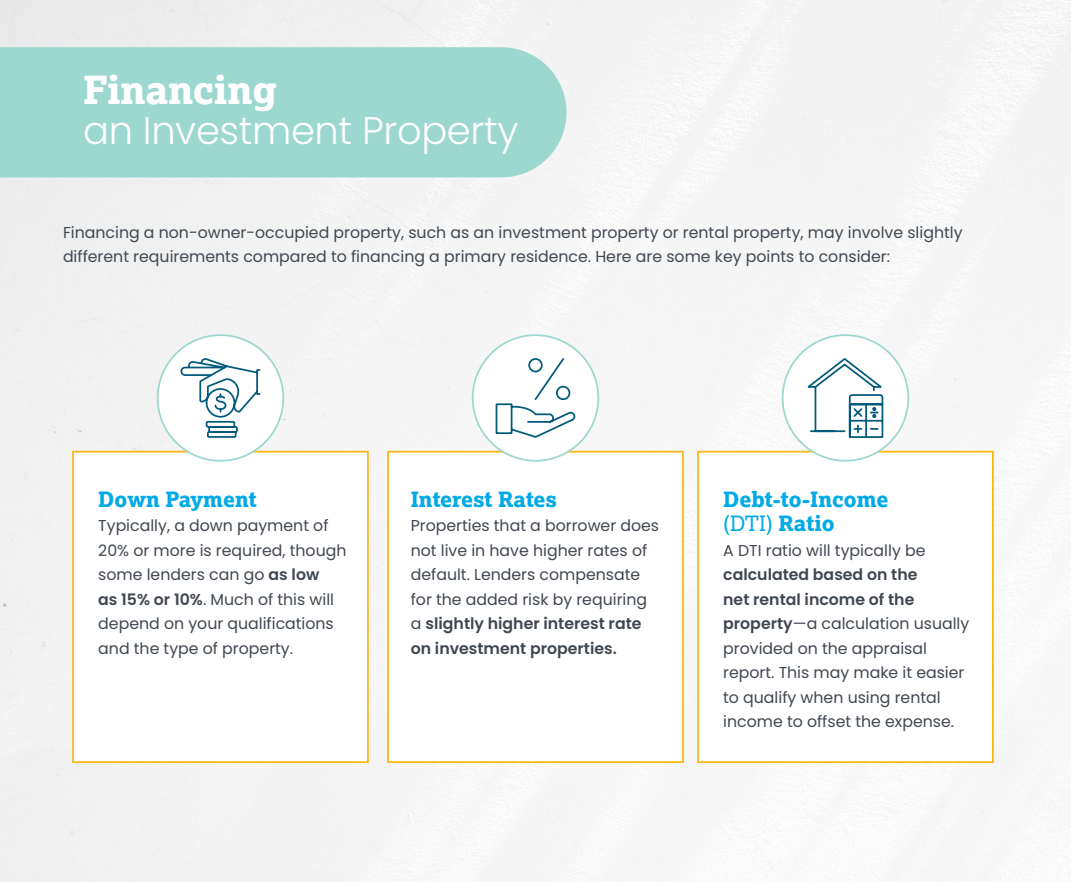
<style>
.page{position:relative;width:1071px;height:882px;background:#fff}
.page>*{position:absolute;margin:0;border:0;box-sizing:border-box;transform-origin:0 0}
.t1{font:300 38.5px "Poppins";letter-spacing:-.01em;color:#fff}
.t2{font:800 38.5px "Lexia";letter-spacing:-.01em;color:#fff}
.t3{font:800 21px/24.5px "Lexia";color:#00aae7}
.t4{font:15.75px/24.5px "Poppins";color:#40474f}
.s1{font-weight:600}
.s2{font-weight:400}
</style>
<div class="page">
<div style="left:72px;top:451px;width:297px;height:312px;background:#fff;border:2px solid #fcb515"></div>
<div style="left:387px;top:451px;width:297px;height:312px;background:#fff;border:2px solid #fcb515"></div>
<div style="left:697px;top:451px;width:297px;height:312px;background:#fff;border:2px solid #fcb515"></div>
<div style="left:158px;top:335px;width:125px;height:126px;background:#fff;border-radius:50%"></div>
<div style="left:473px;top:335px;width:125px;height:126px;background:#fff;border-radius:50%"></div>
<div style="left:783px;top:335px;width:125px;height:126px;background:#fff;border-radius:50%"></div>
<svg style="left:180px;top:358px;width:81px;height:80px"></svg>
<svg style="left:495px;top:358px;width:81px;height:80px"></svg>
<svg style="left:807px;top:358px;width:77px;height:80px"></svg>
<div style="left:0;top:47px;width:566px;height:130px;background:#9cd7d0"></div>
<h1 class="t2" style="left:83px;top:65px;width:195px">Financing</h1>
<h1 class="t1" style="left:83px;top:108px;width:437px">an Investment Property</h1>
<p class="t4" style="left:63px;top:220px;width:901px">Financing a non-owner-occupied property, such as an investment property or rental property, may involve slightly different requirements compared to financing a primary residence. Here are some key points to consider:</p>
<h2 class="t3" style="left:98px;top:487px;width:160px">Down Payment</h2>
<p class="t4" style="left:98px;top:514px;width:250px">Typically, a down payment of<br>20% or more is required, though some lenders can go <span class="s1">as low<br>as 15% or 10%</span>. Much of this will depend on your qualifications and the type of property.</p>
<h2 class="t3" style="left:411px;top:487px;width:148px">Interest Rates</h2>
<p class="t4" style="left:411px;top:514px;width:250px">Properties that a borrower does not live in have higher rates of default. Lenders compensate for the added risk by requiring a <span class="s1">slightly higher interest rate on investment properties.</span></p>
<h2 class="t3" style="left:723px;top:487px;width:167px">Debt-to-Income <span class="s2">(DTI)</span> Ratio</h2>
<p class="t4" style="left:723px;top:538px;width:204px">A DTI ratio will typically be</p>
<p class="t4" style="left:723px;top:563px;width:248px"><span class="s1">calculated based on the<br>net rental income of the property</span>—a calculation usually provided on the appraisal report. This may make it easier to qualify when using rental income to offset the expense.</p>
</div>
